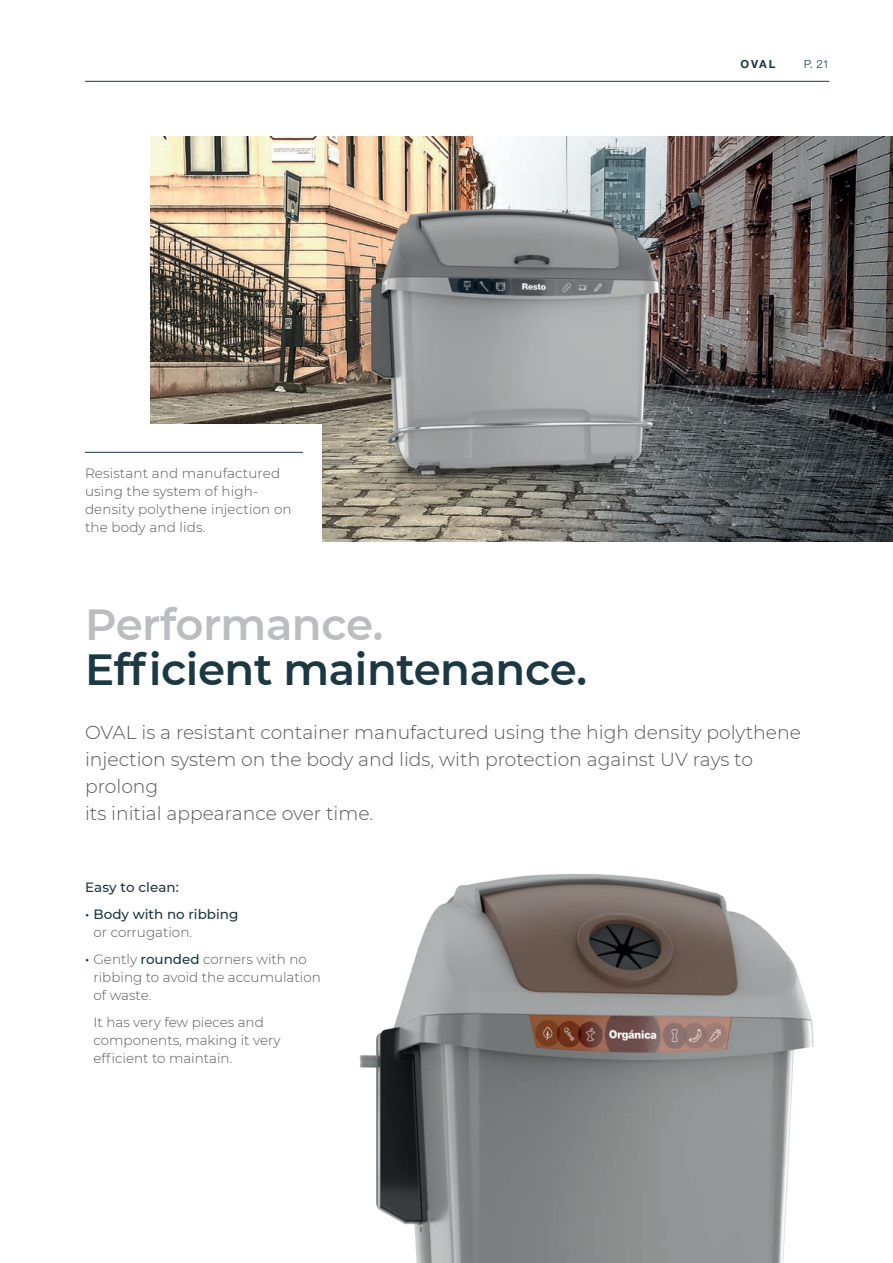
<style>
.page{position:relative;width:893px;height:1263px;background:#fff}
.page>*{position:absolute;margin:0;border:0;box-sizing:border-box;transform-origin:0 0}
._1__Titular{font:600 43.5px/45px "Montserrat";letter-spacing:-.01em;color:#1b3843}
._2__Txt_intro{font:300 18.75px/27px "Montserrat";color:#57585a}
._5__TXT_GEN_TAB{font:300 13.5px/18px "Montserrat";color:#57585a}
._5__TXT_GEN_TAB-2{font:500 13.5px/18px "Montserrat";color:#1b3843}
._3__TIT_TXT_GEN{font:500 13.5px "Montserrat";letter-spacing:.005em;color:#1b3843}
.t1{font:700 11.25px "Helvetica Neue LT Std";color:#1b3843}
.t2{font:300 11.25px "Helvetica Neue LT Std";color:#1b3843}
.s1{color:#bcbdc0}
.s2{font-weight:300;color:#57585a}
.s3{font-weight:500;color:#1b3843}
</style>
<div class="page">
<img style="left:359px;top:874px;width:455px;height:389px">
<img style="left:151px;top:136px;width:742px;height:405px">
<img style="left:322px;top:519px;width:407px;height:10px">
<img style="left:285px;top:146px;width:462px;height:373px">
<div style="left:0;top:424px;width:322px;height:144px;background:#fff"></div>
<hr style="left:85px;top:452px;width:218px;height:1px;background:#1b3843">
<hr style="left:85px;top:81px;width:744px;height:1px;background:#1b3843">
<p class="_5__TXT_GEN_TAB" style="left:85px;top:464px;width:208px">Resistant and manufactured using the system of high&shy;density polythene injection on the body and lids.</p>
<p class="t1" style="left:741px;top:57px;width:36px">OVAL</p>
<p class="t2" style="left:804px;top:57px;width:27px">P. 21</p>
<p class="_1__Titular" style="left:85px;top:600px;width:503px"><span class="s1">Performance.<br></span>Efficient maintenance.</p>
<p class="_2__Txt_intro" style="left:85px;top:718px;width:717px">OVAL is a resistant container manufactured using the high density polythene injection system on the body and lids, with protection against UV rays to prolong<br>its initial appearance over time.</p>
<p class="_3__TIT_TXT_GEN" style="left:85px;top:878px;width:95px">Easy to clean:</p>
<p class="_5__TXT_GEN_TAB-2" style="left:94px;top:905px;width:146px;text-indent:-9px">• Body with no ribbing <span class="s2">or corrugation.</span></p>
<p class="_5__TXT_GEN_TAB" style="left:94px;top:950px;width:229px;text-indent:-9px"><span class="s3">•</span> Gently <span class="s3">rounded</span> corners with no ribbing to avoid the accumulation of waste.</p>
<p class="_5__TXT_GEN_TAB" style="left:94px;top:1013px;width:189px">It has very few pieces and components, making it very efficient to maintain.</p>
</div>
